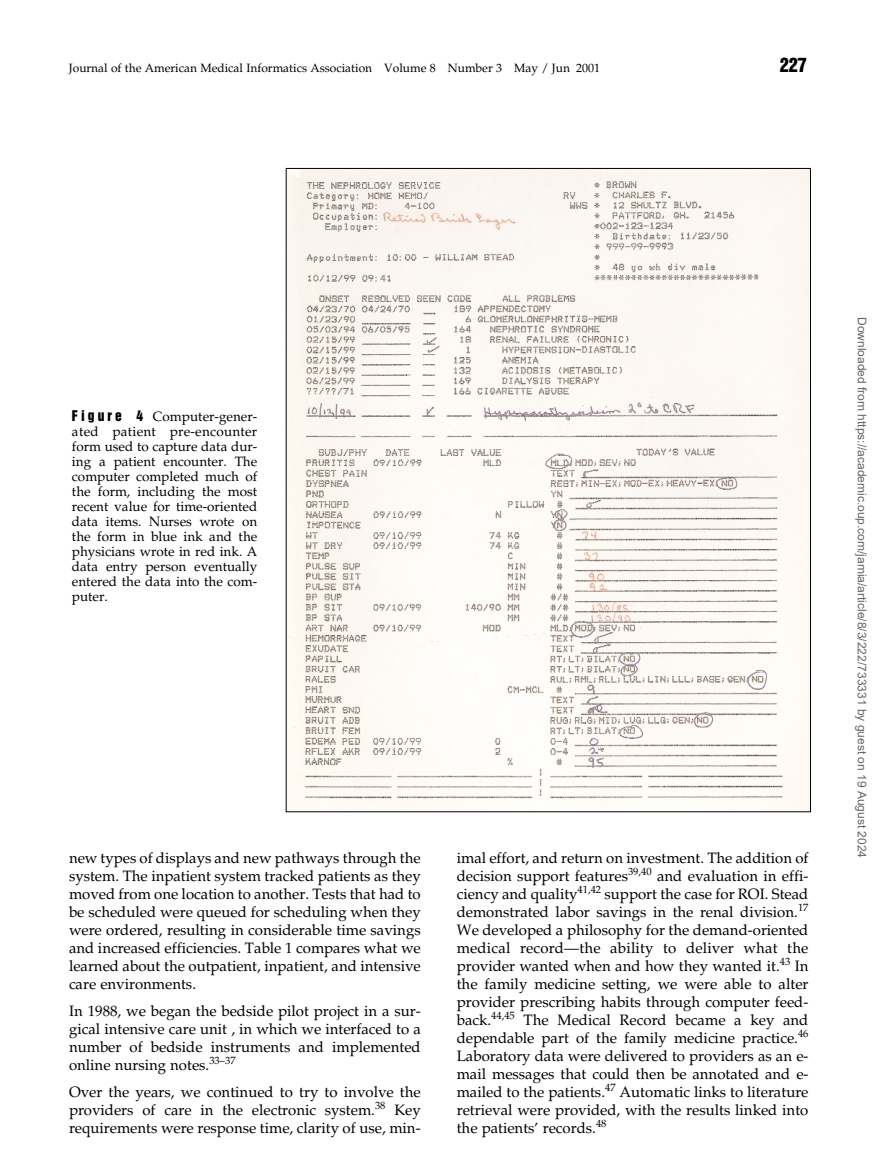
<style>
.page{position:relative;width:891px;height:1175px;background:#fff}
.page>*{position:absolute;margin:0;border:0;box-sizing:border-box;transform-origin:0 0}
.t1{font:18px "Helvetica Inserat";color:#000}
.t2{font:15px/18px "Palatino";color:#000;text-align:justify}
.t3{font:13.5px/15px "Palatino";color:#000;text-align:justify}
.t4{font:12px "Arial";color:#666}
.t5{font:12px "Palatino";color:#000}
.s1{font-family:"Helvetica Inserat"}
</style>
<div class="page">
<img style="left:288px;top:170px;width:521px;height:640px">
<p class="t5" style="left:69px;top:64px;width:533px">Journal of the American Medical Informatics Association Volume 8 Number 3 May / Jun 2001</p>
<p class="t1" style="left:780px;top:58px;width:29px">227</p>
<p class="t3" style="left:72px;top:411px;width:187px"><span class="s1">F i g u r e 4</span> Computer-gener&shy;ated patient pre-encounter form used to capture data dur&shy;ing a patient encounter. The computer completed much of the form, including the most recent value for time-oriented data items. Nurses wrote on the form in blue ink and the physicians wrote in red ink. A data entry person eventually entered the data into the com&shy;puter.</p>
<p class="t2" style="left:69px;top:850px;width:353px">new types of displays and new pathways through the system. The inpatient system tracked patients as they moved from one location to another. Tests that had to be scheduled were queued for scheduling when they were ordered, resulting in considerable time savings and increased efficiencies. Table 1 compares what we learned about the outpatient, inpatient, and intensive care environments.</p>
<p class="t2" style="left:69px;top:1003px;width:353px">In 1988, we began the bedside pilot project in a sur&shy;gical intensive care unit , in which we interfaced to a number of bedside instruments and implemented online nursing notes.<sup>33–37</sup></p>
<p class="t2" style="left:69px;top:1084px;width:353px">Over the years, we continued to try to involve the providers of care in the electronic system.<sup>38</sup> Key requirements were response time, clarity of use, min-</p>
<p class="t2" style="left:457px;top:850px;width:353px">imal effort, and return on investment. The addition of decision support features<sup>39,40</sup> and evaluation in effi&shy;ciency and quality<sup>41,42</sup> support the case for ROI. Stead demonstrated labor savings in the renal division.<sup>17<br></sup>We developed a philosophy for the demand-oriented medical record—the ability to deliver what the provider wanted when and how they wanted it.<sup>43</sup> In the family medicine setting, we were able to alter provider prescribing habits through computer feed&shy;back.<sup>44,45</sup> The Medical Record became a key and dependable part of the family medicine practice.<sup>46<br></sup>Laboratory data were delivered to providers as an e&shy;mail messages that could then be annotated and e&shy;mailed to the patients.<sup>47</sup> Automatic links to literature retrieval were provided, with the results linked into the patients’ records.<sup>48</sup></p>
<p class="t4" style="left:866px;top:317px;width:542px;rotate:90deg">Downloaded from https://academic.oup.com/jamia/article/8/3/222/733331 by guest on 19 August 2024</p>
</div>
